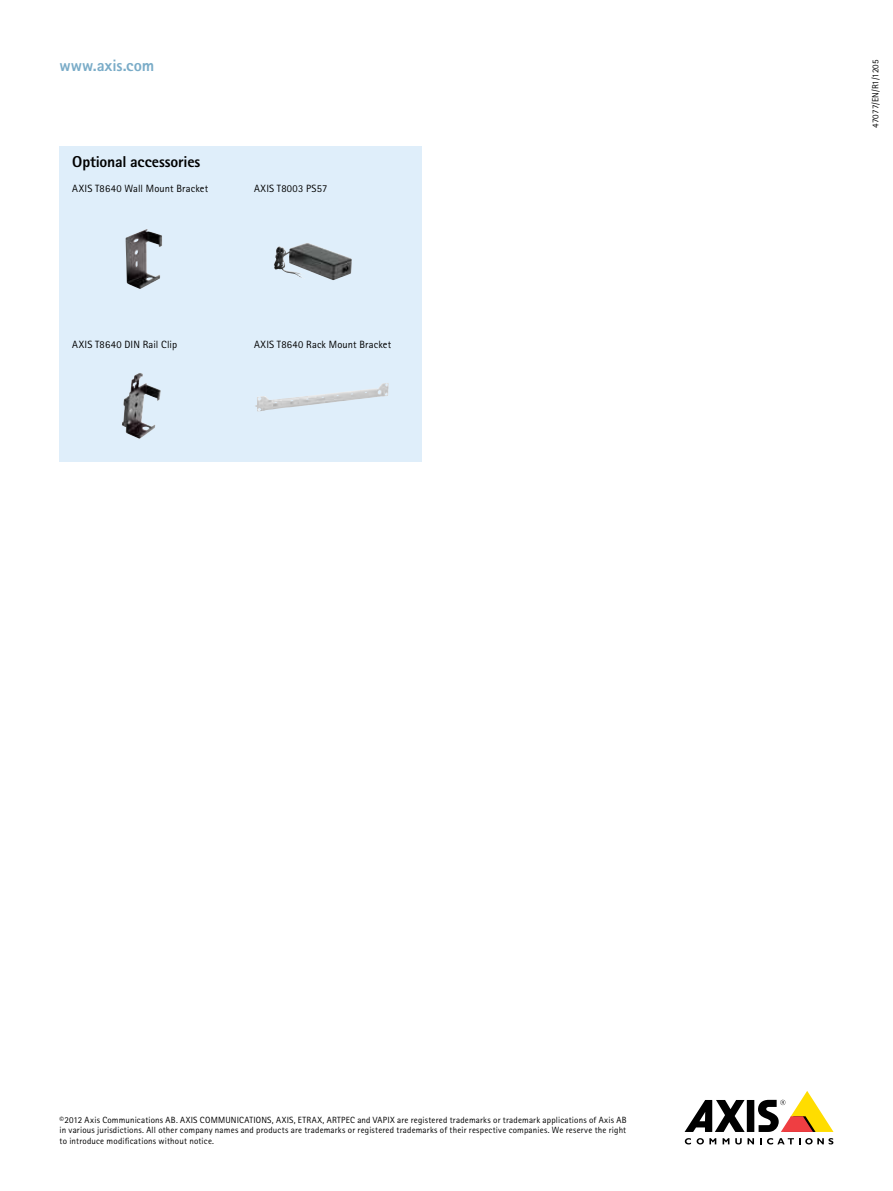
<style>
.page{position:relative;width:893px;height:1191px;background:#fff}
.page>*{position:absolute;margin:0;border:0;box-sizing:border-box;transform-origin:0 0}
.t1{font:800 16.5px "Rotis Sans Serif Pro";letter-spacing:-.005em;color:#7aacc8}
.t2{font:800 15.75px "Rotis Sans Serif Pro";letter-spacing:-.01em;color:#000}
.t3{font:10.5px "Rotis Sans Serif Pro";letter-spacing:.015em;color:#000}
.t4{font:9px/10.8px "Rotis Sans Serif Pro";letter-spacing:.02em;color:#000;text-align:justify}
</style>
<div class="page">
<div style="left:747px;top:1100px;width:7px;height:32px;background:#000"></div>
<svg style="left:685px;top:1100px;width:60px;height:32px"></svg>
<svg style="left:758px;top:1091px;width:75px;height:41px"></svg>
<svg style="left:685px;top:1138px;width:6px;height:6px"></svg>
<svg style="left:697px;top:1138px;width:19px;height:6px"></svg>
<svg style="left:723px;top:1138px;width:6px;height:6px"></svg>
<svg style="left:735px;top:1138px;width:19px;height:6px"></svg>
<svg style="left:760px;top:1138px;width:73px;height:6px"></svg>
<div style="left:60px;top:146px;width:362px;height:316px;background:#dfeefa"></div>
<img style="left:274px;top:243px;width:33px;height:35px">
<img style="left:125px;top:229px;width:37px;height:60px">
<img style="left:122px;top:373px;width:39px;height:66px">
<img style="left:255px;top:383px;width:134px;height:29px">
<h1 class="t1" style="left:60px;top:55px;width:96px">www.axis.com</h1>
<h2 class="t2" style="left:72px;top:152px;width:130px">Optional accessories</h2>
<p class="t3" style="left:72px;top:182px;width:138px">AXIS T8640 Wall Mount Bracket</p>
<p class="t3" style="left:254px;top:182px;width:75px">AXIS T8003 PS57</p>
<p class="t3" style="left:72px;top:338px;width:106px">AXIS T8640 DIN Rail Clip</p>
<p class="t3" style="left:254px;top:338px;width:139px">AXIS T8640 Rack Mount Bracket</p>
<p class="t4" style="left:870px;top:128px;width:69px;rotate:-90deg">47077/EN/R1/1205</p>
<p class="t4" style="left:60px;top:1114px;width:568px">©2012 Axis Communications AB. AXIS COMMUNICATIONS, AXIS, ETRAX, ARTPEC and VAPIX are registered trademarks or trademark applications of Axis AB in various jurisdictions. All other company names and products are trademarks or registered trademarks of their respective companies. We reserve the right to introduce modifications without notice.</p>
</div>
